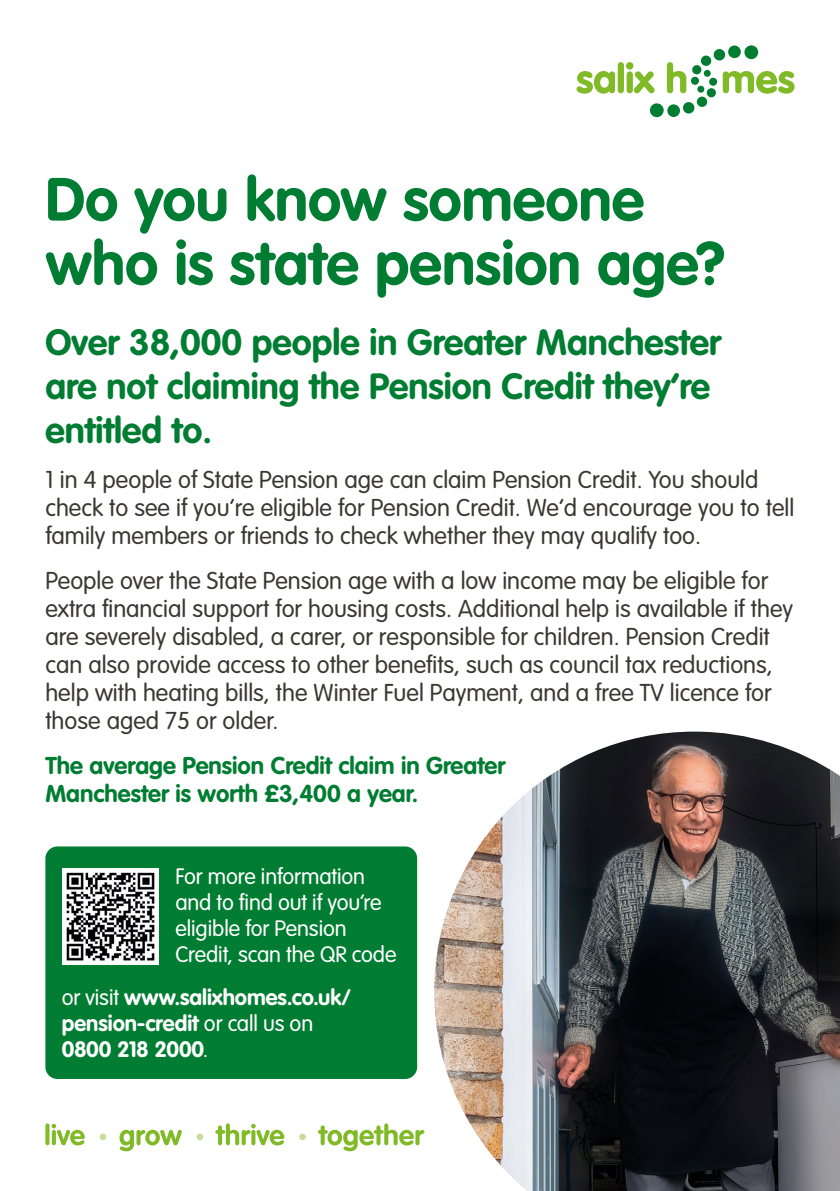
<style>
.page{position:relative;width:840px;height:1191px;background:#fff}
.page>*{position:absolute;margin:0;border:0;box-sizing:border-box;transform-origin:0 0}
.t1{font:700 60px/64px "VAG Rounded Std";color:#007d32}
.t2{font:700 36px/44px "VAG Rounded Std";color:#007d32}
.t3{font:300 24px/28px "VAG Rounded Std";color:#3b3735}
.t4{font:700 24px/28px "VAG Rounded Std";color:#007d32}
.t5{font:300 22px/26px "VAG Rounded Std";letter-spacing:-.005em;color:#fff}
.t6{font:700 22px/26px "VAG Rounded Std";color:#fff}
.s1{font-weight:300}
</style>
<div class="page">
<div style="left:703px;top:70px;width:7px;height:7px;background:#007d32;border-radius:50%"></div>
<svg style="left:708px;top:78px;width:9px;height:8px"></svg>
<svg style="left:706px;top:88px;width:9px;height:10px"></svg>
<div style="left:696px;top:96px;width:11px;height:11px;background:#007d32;border-radius:50%"></div>
<div style="left:682px;top:102px;width:12px;height:12px;background:#007d32;border-radius:50%"></div>
<svg style="left:666px;top:104px;width:14px;height:13px"></svg>
<div style="left:649px;top:103px;width:14px;height:14px;background:#007d32;border-radius:50%"></div>
<svg style="left:696px;top:86px;width:8px;height:7px"></svg>
<div style="left:690px;top:77px;width:8px;height:8px;background:#007d32;border-radius:50%"></div>
<svg style="left:691px;top:65px;width:10px;height:10px"></svg>
<div style="left:700px;top:55px;width:11px;height:11px;background:#007d32;border-radius:50%"></div>
<div style="left:713px;top:49px;width:12px;height:12px;background:#007d32;border-radius:50%"></div>
<svg style="left:727px;top:45px;width:13px;height:13px"></svg>
<svg style="left:743px;top:45px;width:15px;height:14px"></svg>
<svg style="left:576px;top:71px;width:38px;height:23px"></svg>
<div style="left:617px;top:62px;width:6px;height:31px;background:#80ba27;border-radius:3px"></div>
<svg style="left:626px;top:62px;width:28px;height:31px"></svg>
<svg style="left:666px;top:62px;width:20px;height:31px"></svg>
<svg style="left:722px;top:71px;width:72px;height:23px"></svg>
<img style="left:434px;top:731px;width:405px;height:460px">
<div style="left:45px;top:846px;width:372px;height:233px;background:#007d32;border-radius:12px"></div>
<svg style="left:45px;top:1123px;width:4px;height:22px"></svg>
<svg style="left:52px;top:1123px;width:33px;height:22px"></svg>
<div style="left:100px;top:1133px;width:6px;height:7px;background:#c7dd9b;border-radius:50%"></div>
<svg style="left:119px;top:1129px;width:63px;height:22px"></svg>
<div style="left:196px;top:1133px;width:7px;height:7px;background:#c7dd9b;border-radius:50%"></div>
<svg style="left:215px;top:1123px;width:69px;height:22px"></svg>
<div style="left:299px;top:1133px;width:6px;height:7px;background:#c7dd9b;border-radius:50%"></div>
<svg style="left:318px;top:1123px;width:106px;height:28px"></svg>
<img style="left:62px;top:868px;width:97px;height:96px">
<p class="t1" style="left:45px;top:170px;width:680px">Do you know someone who is state pension age?</p>
<p class="t2" style="left:45px;top:322px;width:677px">Over 38,000 people in Greater Manchester are not claiming the Pension Credit they’re entitled to.</p>
<p class="t3" style="left:45px;top:467px;width:750px">1 in 4 people of State Pension age can claim Pension Credit. You should check to see if you’re eligible for Pension Credit. We’d encourage you to tell family members or friends to check whether they may qualify too.</p>
<p class="t3" style="left:45px;top:568px;width:748px">People over the State Pension age with a low income may be eligible for extra financial support for housing costs. Additional help is available if they are severely disabled, a carer, or responsible for children. Pension Credit can also provide access to other benefits, such as council tax reductions, help with heating bills, the Winter Fuel Payment, and a free TV licence for those aged 75 or older.</p>
<p class="t4" style="left:45px;top:753px;width:461px">The average Pension Credit claim in Greater<br>Manchester is worth £3,400 a year.</p>
<p class="t5" style="left:175px;top:864px;width:222px">For more information and to find out if you’re eligible for Pension<br>Credit, scan the QR code</p>
<p class="t6" style="left:62px;top:985px;width:290px"><span class="s1">or visit</span> www.salixhomes.co.uk/ pension-credit <span class="s1">or call us on<br></span>0800 218 2000<span class="s1">.</span></p>
</div>
